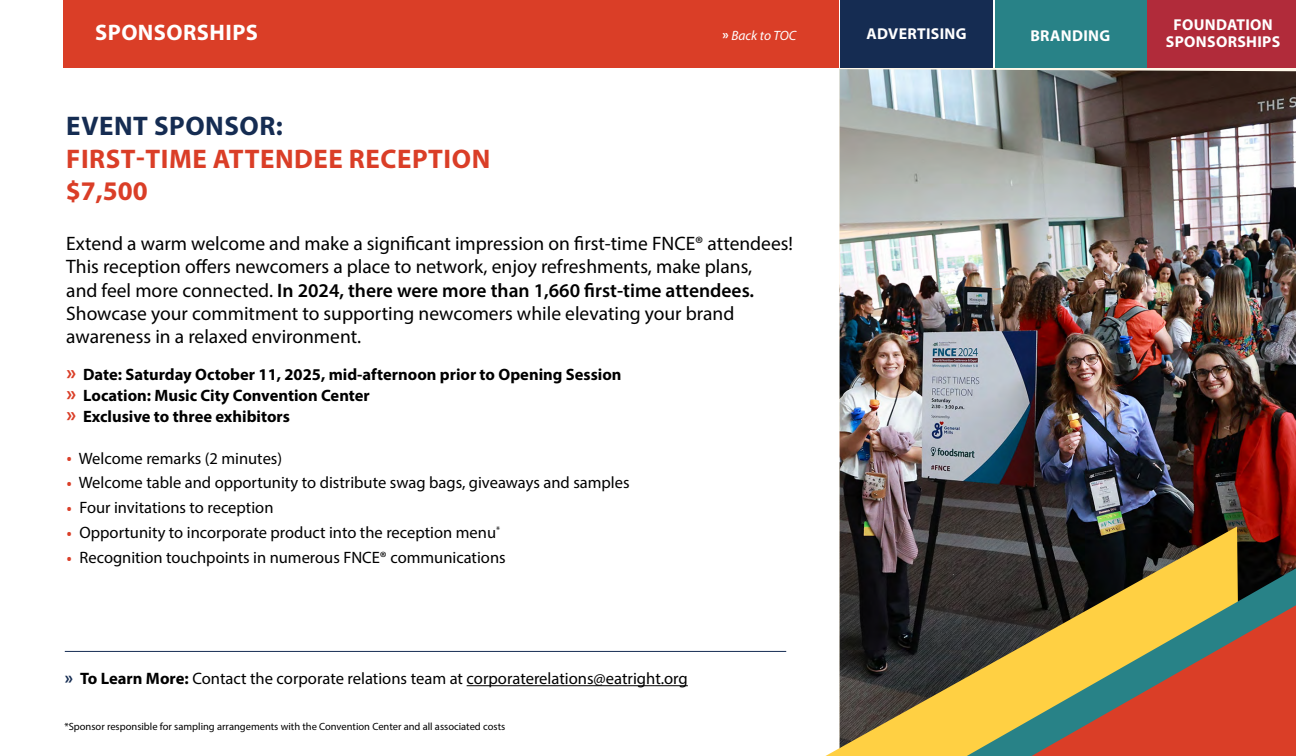
<style>
.page{position:relative;width:1296px;height:756px;background:#fff}
.page>*{position:absolute;margin:0;border:0;box-sizing:border-box;transform-origin:0 0}
.t1{font:700 27px/32.4px "Myriad Pro";letter-spacing:.02em;color:#da3e27}
.t2{font:700 27px "Myriad Pro";letter-spacing:.02em;color:#152c52}
.t3{font:700 22.5px "Myriad Pro";letter-spacing:.02em;color:#fff}
.t4{font:19.5px/23.2px "Myriad Pro";color:#000}
.t5{font:16.65px "Myriad Pro";color:#000}
.t6{font:16.5px "Myriad Pro";color:#000}
.t7{font:700 16.5px/21px "Myriad Pro";color:#000}
.t8{font:700 15.75px/17px "Myriad Pro";letter-spacing:.02em;color:#fff;text-align:center}
.t9{font:italic 13.5px "Myriad Pro";color:#fff}
.t10{font:10.5px "Myriad Pro";color:#000}
.s1{font-weight:700;font-style:normal}
.s2{font-weight:600}
.s3{font-size:21px;color:#da3e27}
.s4{font-family:"Noto Sans";color:#da3e27}
.s5{font-weight:700;font-size:17.85px;color:#152c52}
.s6{font-weight:700}
</style>
<div class="page">
<img style="left:840px;top:69px;width:456px;height:499px">
<div style="left:63px;top:0;width:776px;height:67px;background:#da3e27"></div>
<svg style="left:825px;top:526px;width:415px;height:230px;background:#5f563f"></svg>
<svg style="left:967px;top:568px;width:329px;height:188px;background:#80753b"></svg>
<svg style="left:1032px;top:605px;width:264px;height:151px;background:#b77243"></svg>
<svg style="left:1045px;top:754px;width:251px;height:2px"></svg>
<hr style="left:467px;top:685px;width:221px;height:1px;background:#000">
<hr style="left:65px;top:651px;width:721px;height:1px;background:#152c52">
<div style="left:995px;top:0;width:151px;height:67px;background:#288287"></div>
<div style="left:840px;top:0;width:153px;height:67px;background:#152c52"></div>
<div style="left:1148px;top:0;width:148px;height:67px;background:#b12b3a"></div>
<p class="t3" style="left:95px;top:18px;width:164px">SPONSORSHIPS</p>
<p class="t9" style="left:722px;top:27px;width:75px"><span class="s1">»</span> Back to TOC</p>
<h1 class="t2" style="left:66px;top:109px;width:218px">EVENT SPONSOR:</h1>
<h1 class="t1" style="left:66px;top:141px;width:426px">FIRST-TIME ATTENDEE RECEPTION $7,500</h1>
<p class="t4" style="left:66px;top:232px;width:728px">Extend a warm welcome and make a significant impression on first-time FNCE® attendees!<br>This reception offers newcomers a place to network, enjoy refreshments, make plans,<br>and feel more connected. <span class="s2">In 2024, there were more than 1,660 first-time attendees.<br></span>Showcase your commitment to supporting newcomers while elevating your brand awareness in a relaxed environment.</p>
<p class="t7" style="left:67px;top:364px;width:557px"><span class="s3">»</span> Date: Saturday October 11, 2025, mid-afternoon prior to Opening Session <span class="s3">»</span> Location: Music City Convention Center<br><span class="s3">»</span> Exclusive to three exhibitors</p>
<p class="t6" style="left:66px;top:448px;width:217px"><span class="s4">•</span> Welcome remarks (2 minutes)</p>
<p class="t6" style="left:66px;top:473px;width:565px"><span class="s4">•</span> Welcome table and opportunity to distribute swag bags, giveaways and samples</p>
<p class="t6" style="left:66px;top:498px;width:209px"><span class="s4">•</span> Four invitations to reception</p>
<p class="t6" style="left:66px;top:523px;width:435px"><span class="s4">•</span> Opportunity to incorporate product into the reception menu<sup>*</sup></p>
<p class="t6" style="left:66px;top:547px;width:441px"><span class="s4">•</span> Recognition touchpoints in numerous FNCE® communications</p>
<p class="t5" style="left:65px;top:668px;width:624px"><span class="s5">»</span> <span class="s6">To Learn More:</span> Contact the corporate relations team at corporaterelations@eatright.org</p>
<p class="t10" style="left:64px;top:720px;width:442px">*Sponsor responsible for sampling arrangements with the Convention Center and all associated costs</p>
<p class="t8" style="left:866px;top:25px;width:102px">ADVERTISING</p>
<p class="t8" style="left:1030px;top:27px;width:81px">BRANDING</p>
<p class="t8" style="left:1166px;top:16px;width:116px">FOUNDATION<br>SPONSORSHIPS</p>
</div>
